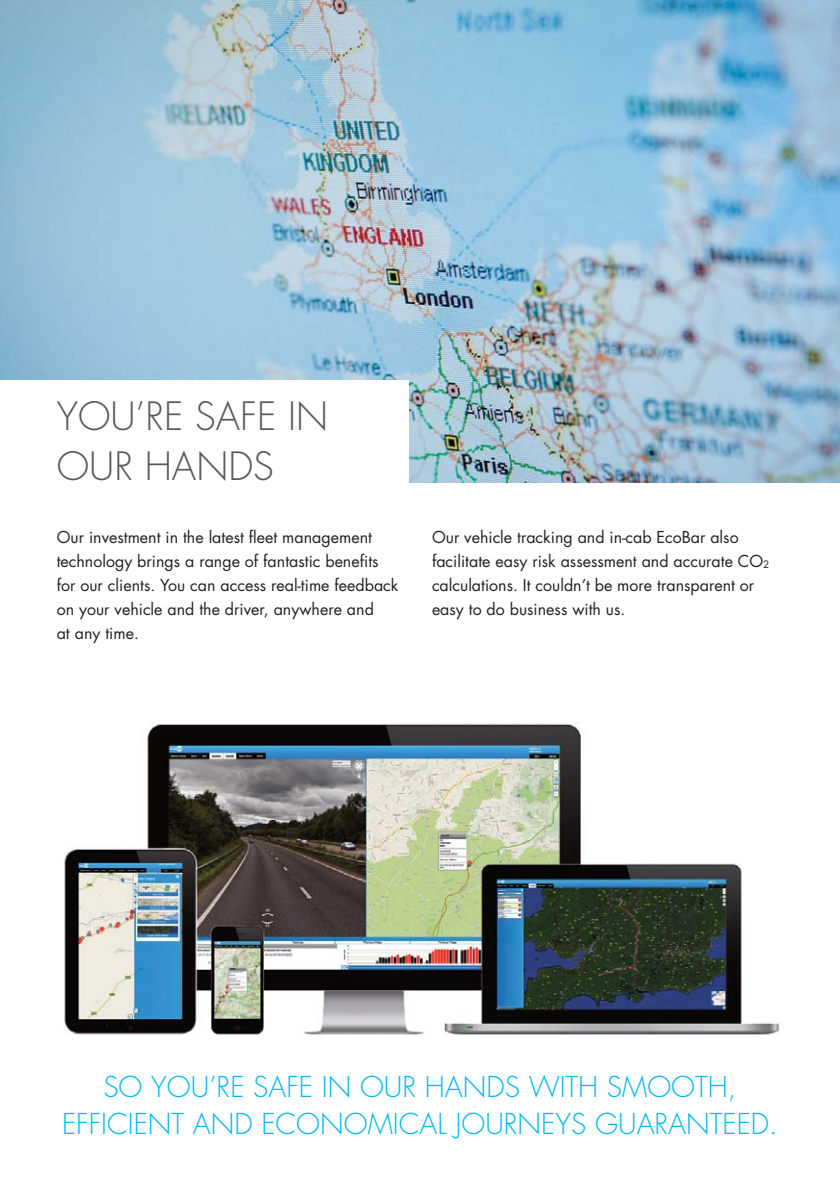
<style>
.page{position:relative;width:840px;height:1191px;background:#fff}
.page>*{position:absolute;margin:0;border:0;box-sizing:border-box;transform-origin:0 0}
.t1{font:300 38px/50.2px "Futura";color:#58595b}
.t2{font:300 28px/37px "Futura";color:#00b9f2;text-align:center}
.t3{font:16px/24px "Futura";color:#231f20}
</style>
<div class="page">
<img style="left:0;top:0;width:839px;height:482px">
<img style="left:64px;top:724px;width:716px;height:311px">
<div style="left:0;top:380px;width:408px;height:108px;background:#fff"></div>
<h1 class="t1" style="left:57px;top:394px;width:273px">YOU’RE SAFE IN<br>OUR HANDS</h1>
<p class="t3" style="left:57px;top:526px;width:343px">Our investment in the latest fleet management technology brings a range of fantastic benefits for our clients. You can access real-time feedback on your vehicle and the driver, anywhere and<br>at any time.</p>
<p class="t3" style="left:432px;top:526px;width:339px">Our vehicle tracking and in-cab EcoBar also facilitate easy risk assessment and accurate CO<sub>2 </sub>calculations. It couldn’t be more transparent or easy to do business with us.</p>
<h2 class="t2" style="left:62px;top:1070px;width:717px">SO YOU’RE SAFE IN OUR HANDS WITH SMOOTH,<br>EFFICIENT AND ECONOMICAL JOURNEYS GUARANTEED.</h2>
</div>
